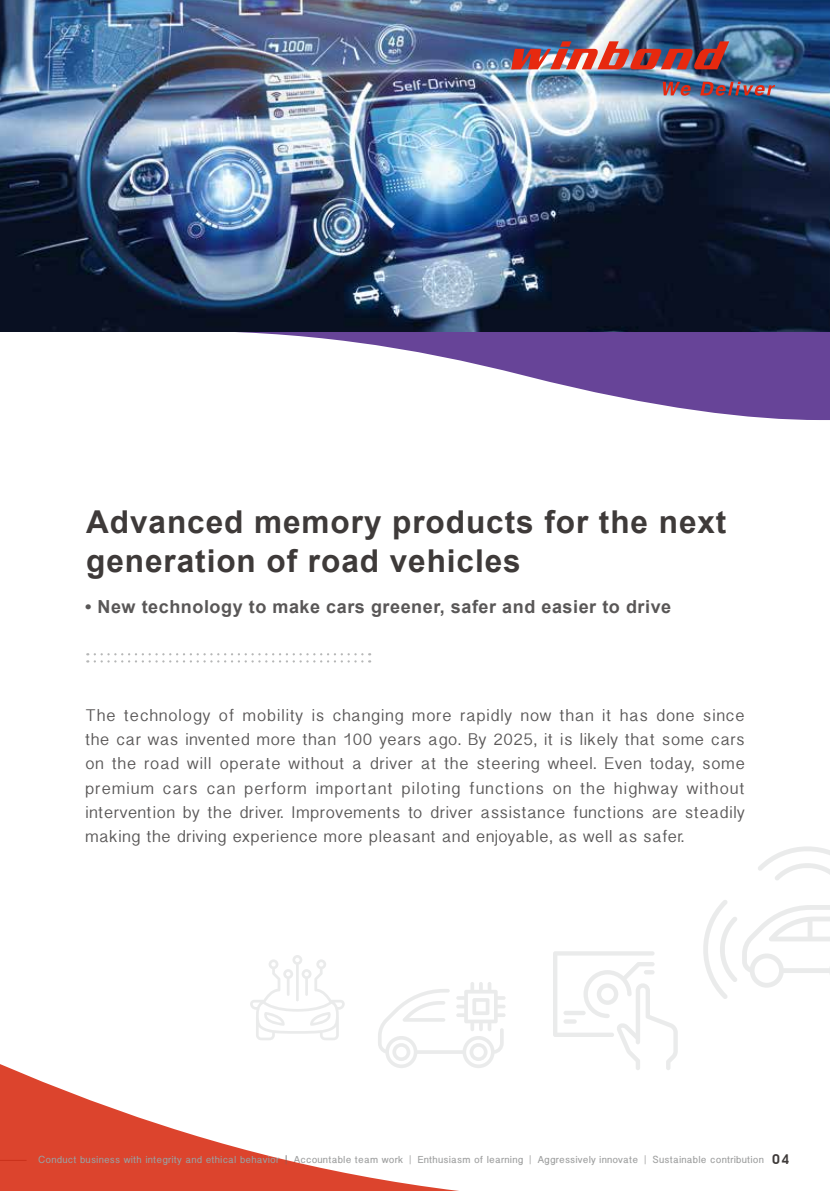
<style>
.page{position:relative;width:830px;height:1191px;background:#fff}
.page>*{position:absolute;margin:0;border:0;box-sizing:border-box;transform-origin:0 0}
.t1{font:700 31.5px/39px "Arial";letter-spacing:.03em;color:#3e3a39}
.t2{font:700 18px "Arial";letter-spacing:.03em;color:#595757}
.t3{font:15px/24px "Bangla Sangam MN";letter-spacing:.03em;color:#595757;text-align:justify}
.t4{font:700 9px "Bangla Sangam MN";letter-spacing:.025em;color:#9fa0a0}
.s1{font-family:"DF Hei Std W3";font-weight:400;color:#727171}
.s2{font-family:"Avant Garde IT Cby BT";font-weight:600;font-size:13.5px;color:#3e3a39}
</style>
<div class="page">
<svg style="left:236px;top:332px;width:593px;height:88px;fill:#674498"></svg>
<img style="left:0;top:0;width:829px;height:332px">
<svg style="left:0;top:997px;width:506px;height:194px"></svg>
<svg style="left:87px;top:653px;width:275px;height:9px"></svg>
<img style="left:511px;top:41px;width:218px;height:28px">
<svg style="left:662px;top:82px;width:28px;height:14px"></svg>
<svg style="left:700px;top:82px;width:74px;height:14px"></svg>
<svg style="left:250px;top:955px;width:94px;height:85px"></svg>
<svg style="left:758px;top:846px;width:71px;height:34px"></svg>
<svg style="left:703px;top:900px;width:126px;height:99px"></svg>
<svg style="left:553px;top:951px;width:124px;height:119px"></svg>
<svg style="left:643px;top:970px;width:11px;height:4px"></svg>
<svg style="left:378px;top:982px;width:127px;height:86px"></svg>
<h1 class="t1" style="left:86px;top:503px;width:641px">Advanced memory products for the next generation of road vehicles</h1>
<p class="t2" style="left:85px;top:595px;width:587px">• New technology to make cars greener, safer and easier to drive</p>
<p class="t3" style="left:85px;top:703px;width:660px">The technology of mobility is changing more rapidly now than it has done since the car was invented more than 100 years ago. By 2025, it is likely that some cars on the road will operate without a driver at the steering wheel. Even today, some premium cars can perform important piloting functions on the highway without intervention by the driver. Improvements to driver assistance functions are steadily making the driving experience more pleasant and enjoyable, as well as safer.</p>
<p class="t4" style="left:38px;top:1153px;width:752px">Conduct business with integrity and ethical behavior <span class="s1">｜</span> Accountable team work <span class="s1">｜</span> Enthusiasm of learning <span class="s1">｜</span> Aggressively innovate <span class="s1">｜</span> Sustainable contribution <span class="s2">04</span></p>
</div>
